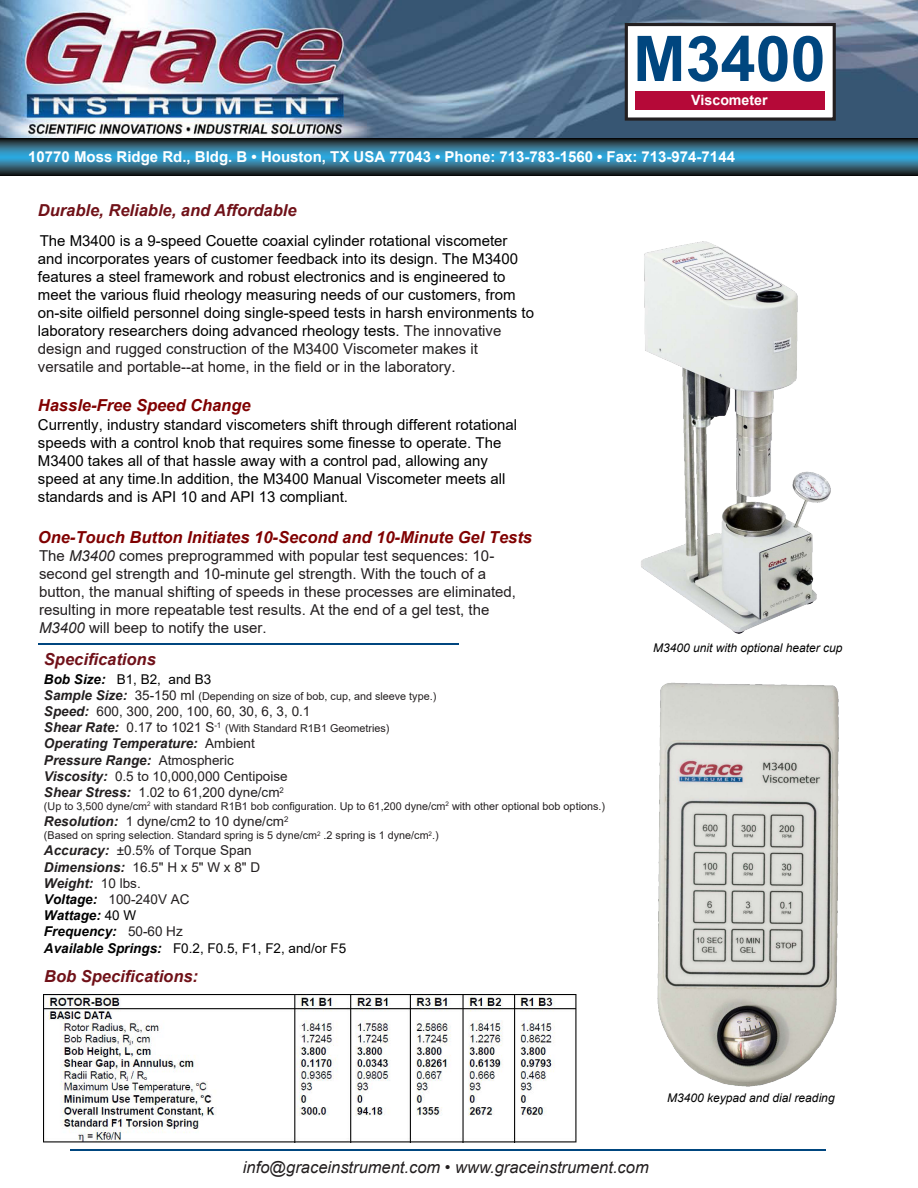
<style>
.page{position:relative;width:918px;height:1188px;background:#fff}
.page>*{position:absolute;margin:0;border:0;box-sizing:border-box;transform-origin:0 0}
.t1{font:700 63px "Arial";color:#00467f}
.t2{font:italic 700 16.5px "Arial";color:#800000}
.t3{font:italic 16.5px "Arial";color:#231f20}
.t4{font:italic 700 16.5px "Arial";color:#701118}
.t5{font:italic 700 16.5px "Arial";color:#701119}
.t6{font:15px/18px "Arial";color:#000}
.t7{font:15px/18px "Arial";color:#231f20}
.t8{font:700 15px "Arial";color:#fff}
.t9{font:700 14.1px "Arial";color:#fff}
.t10{font:13.5px/16.2px "Arial";color:#231f20}
.t11{font:13.5px "Arial";color:#000}
.t12{font:italic 12px "Arial";color:#000}
.t13{font:10.8px "Arial";color:#231f20}
.s1{color:#231f20}
.s2{font-style:italic}
.s3{font-weight:700;font-style:italic}
.s4{font-weight:700;font-style:italic;font-size:13.5px}
.s5{font-size:13.5px}
.s6{font-weight:700;font-style:italic;color:#000}
.s7{color:#000}
</style>
<div class="page">
<hr style="left:70px;top:1149px;width:756px;height:1px;background:#00467f">
<img style="left:0;top:0;width:918px;height:139px">
<svg style="left:0;top:139px;width:918px;height:37px;background:#2d6781"></svg>
<svg style="left:625px;top:23px;width:211px;height:98px"></svg>
<div style="left:636px;top:91px;width:189px;height:19px;background:#b50938"></div>
<img style="left:44px;top:995px;width:532px;height:148px">
<hr style="left:38px;top:644px;width:420px;height:1px;background:#00467f">
<img style="left:641px;top:241px;width:190px;height:393px">
<img style="left:657px;top:682px;width:182px;height:405px">
<h1 class="t1" style="left:633px;top:14px;width:194px">M3400</h1>
<p class="t9" style="left:691px;top:91px;width:78px">Viscometer</p>
<p class="t8" style="left:28px;top:147px;width:708px">10770 Moss Ridge Rd., Bldg. B • Houston, TX USA 77043 • Phone: 713-783-1560 • Fax: 713-974-7144</p>
<p class="t4" style="left:38px;top:199px;width:260px">Durable, Reliable, and Affordable</p>
<p class="t6" style="left:38px;top:232px;width:498px">The M3400 is a 9-speed Couette coaxial cylinder rotational viscometer and incorporates years of customer feedback into its design. The M3400 features a steel framework and robust electronics and is engineered to meet the various fluid rheology measuring needs of our customers, from on-site oilfield personnel doing single-speed tests in harsh environments to laboratory researchers doing advanced rheology tests. <span class="s1">The innovative design and rugged construction of the M3400 Viscometer makes it versatile and portable--at home, in the field or in the laboratory.</span></p>
<p class="t2" style="left:38px;top:394px;width:214px">Hassle-Free Speed Change</p>
<p class="t6" style="left:38px;top:415px;width:481px">Currently, industry standard viscometers shift through different rotational speeds with a control knob that requires some finesse to operate. The M3400 takes all of that hassle away with a control pad, allowing any speed at any time.In addition, the M3400 Manual Viscometer meets all standards and is API 10 and API 13 compliant.</p>
<p class="t2" style="left:38px;top:526px;width:496px">One-Touch Button Initiates 10-Second and 10-Minute Gel Tests</p>
<p class="t7" style="left:39px;top:546px;width:478px">The <span class="s2">M3400</span> comes preprogrammed with popular test sequences: 10- second gel strength and 10-minute gel strength. With the touch of a button, the manual shifting of speeds in these processes are eliminated, resulting in more repeatable test results. At the end of a gel test, the <span class="s2">M3400</span> will beep to notify the user.</p>
<p class="t11" style="left:44px;top:670px;width:169px"><span class="s3">Bob Size:</span> B1, B2, and B3</p>
<p class="t13" style="left:44px;top:689px;width:394px"><span class="s4">Sample Size:</span> <span class="s5">35-150 ml</span> (Depending on size of bob, cup, and sleeve type.)</p>
<p class="t10" style="left:44px;top:703px;width:268px"><span class="s3">Speed:</span> 600, 300, 200, 100, 60, 30, 6, 3, 0.1</p>
<p class="t13" style="left:44px;top:721px;width:347px"><span class="s4">Shear Rate:</span> <span class="s5">0.17 to 1021 S</span><sup>-1</sup> (With Standard R1B1 Geometries)</p>
<p class="t10" style="left:44px;top:736px;width:245px"><span class="s3">Operating Temperature:</span> Ambient <span class="s3">Pressure Range:</span> Atmospheric <span class="s3">Viscosity:</span> 0.5 to 10,000,000 Centipoise <span class="s3">Shear Stress:</span> 1.02 to 61,200 dyne/cm<sup>2</sup></p>
<p class="t13" style="left:44px;top:799px;width:563px">(Up to 3,500 dyne/cm<sup>2</sup> with standard R1B1 bob configuration. Up to 61,200 dyne/cm<sup>2</sup> with other optional bob options.)</p>
<p class="t10" style="left:44px;top:813px;width:246px"><span class="s3">Resolution:</span> 1 dyne/cm2 to 10 dyne/cm<sup>2</sup></p>
<p class="t13" style="left:44px;top:828px;width:396px">(Based on spring selection. Standard spring is 5 dyne/cm<sup>2</sup> .2 spring is 1 dyne/cm<sup>2</sup>.)</p>
<p class="t10" style="left:44px;top:842px;width:304px"><span class="s3">Accuracy:</span> ±0.5% of Torque Span<br><span class="s3">Dimensions:</span> 16.5" H x 5" W x 8" D<br><span class="s3">Weight:</span> 10 lbs.<br><span class="s6">Voltage:</span> 100-240V AC<br><span class="s6">Wattage:</span> <span class="s7">40 W<br></span><span class="s6">Frequency:</span> 50-60 Hz<br><span class="s6">Available Springs:</span> <span class="s7">F0.2, F0.5, F1, F2, and/or F5</span></p>
<p class="t5" style="left:44px;top:648px;width:113px">Specifications</p>
<p class="t4" style="left:44px;top:965px;width:156px">Bob Specifications:</p>
<p class="t12" style="left:653px;top:640px;width:191px">M3400 unit with optional heater cup</p>
<p class="t12" style="left:667px;top:1090px;width:169px">M3400 keypad and dial reading</p>
<p class="t3" style="left:243px;top:1157px;width:407px">info@graceinstrument.com • www.graceinstrument.com</p>
</div>
